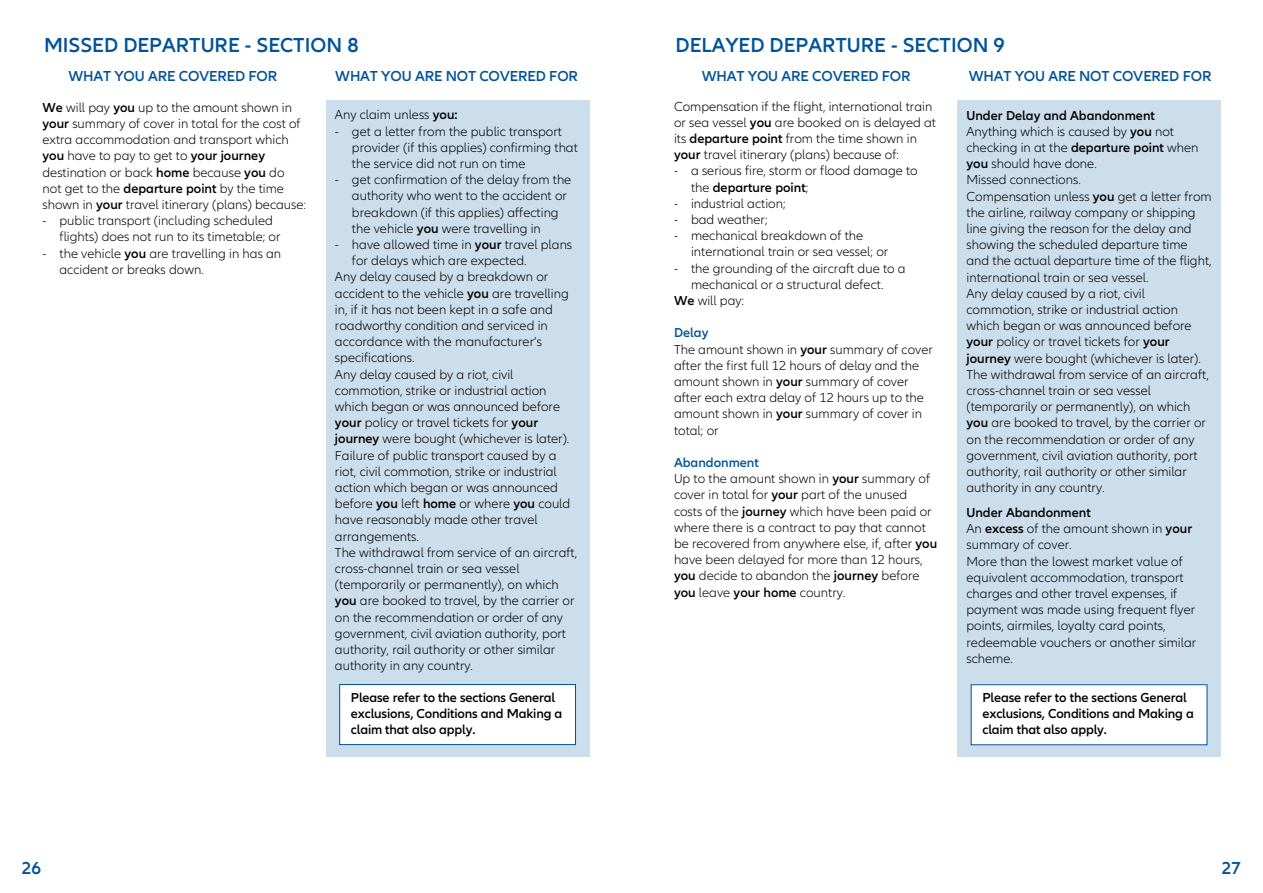
<style>
.page{position:relative;width:1263px;height:893px;background:#fff}
.page>*{position:absolute;margin:0;border:0;box-sizing:border-box;transform-origin:0 0}
.t1{font:600 21px "Allianz Neo";color:#005399}
.t2{font:600 18px "Allianz Neo";color:#005399}
.t3{font:600 15px "Allianz Neo";letter-spacing:-.01em;color:#005399}
.t4{font:300 13.5px/16.2px "Allianz Neo";color:#000}
.t5{font:600 13.5px/16.2px "Allianz Neo";letter-spacing:-.01em;color:#000}
.s1{font-weight:600}
.s2{font-weight:600;color:#005399}
</style>
<div class="page">
<div style="left:326px;top:100px;width:263px;height:657px;background:#ccddeb"></div>
<div style="left:340px;top:684px;width:235px;height:61px;background:#fff"></div>
<div style="left:339px;top:684px;width:237px;height:61px;border:1px solid #005399"></div>
<div style="left:957px;top:100px;width:264px;height:657px;background:#ccddeb"></div>
<div style="left:971px;top:685px;width:236px;height:60px;background:#fff"></div>
<div style="left:971px;top:684px;width:236px;height:61px;border:1px solid #005399"></div>
<h1 class="t1" style="left:44px;top:32px;width:316px">MISSED DEPARTURE - SECTION 8</h1>
<h1 class="t1" style="left:675px;top:32px;width:331px">DELAYED DEPARTURE - SECTION 9</h1>
<p class="t3" style="left:68px;top:68px;width:210px">WHAT YOU ARE COVERED FOR</p>
<p class="t3" style="left:335px;top:68px;width:244px">WHAT YOU ARE NOT COVERED FOR</p>
<p class="t3" style="left:702px;top:68px;width:210px">WHAT YOU ARE COVERED FOR</p>
<p class="t3" style="left:969px;top:68px;width:244px">WHAT YOU ARE NOT COVERED FOR</p>
<p class="t4" style="left:43px;top:100px;width:265px"><span class="s1">We</span> will pay <span class="s1">you</span> up to the amount shown in <span class="s1">your</span> summary of cover in total for the cost of extra accommodation and transport which <span class="s1">you</span> have to pay to get to <span class="s1">your journey </span>destination or back <span class="s1">home</span> because <span class="s1">you</span> do not get to the <span class="s1">departure point</span> by the time shown in <span class="s1">your</span> travel itinerary (plans) because:</p>
<p class="t4" style="left:60px;top:213px;width:223px;text-indent:-17px">- public transport (including scheduled flights) does not run to its timetable; or</p>
<p class="t4" style="left:60px;top:245px;width:223px;text-indent:-17px">- the vehicle <span class="s1">you</span> are travelling in has an accident or breaks down.</p>
<p class="t4" style="left:335px;top:107px;width:124px">Any claim unless <span class="s1">you:</span></p>
<p class="t4" style="left:352px;top:123px;width:227px;text-indent:-17px">- get a letter from the public transport provider (if this applies) confirming that the service did not run on time</p>
<p class="t4" style="left:352px;top:172px;width:221px;text-indent:-17px">- get confirmation of the delay from the authority who went to the accident or breakdown (if this applies) affecting the vehicle <span class="s1">you</span> were travelling in</p>
<p class="t4" style="left:335px;top:237px;width:239px">- have allowed time in <span class="s1">your</span> travel plans</p>
<p class="t4" style="left:352px;top:253px;width:176px">for delays which are expected.</p>
<p class="t4" style="left:335px;top:269px;width:215px">Any delay caused by a breakdown or</p>
<p class="t4" style="left:335px;top:285px;width:235px">accident to the vehicle <span class="s1">you</span> are travelling</p>
<p class="t4" style="left:335px;top:302px;width:219px">in, if it has not been kept in a safe and</p>
<p class="t4" style="left:335px;top:318px;width:214px">roadworthy condition and serviced in</p>
<p class="t4" style="left:335px;top:334px;width:208px">accordance with the manufacturer’s</p>
<p class="t4" style="left:335px;top:350px;width:81px">specifications.</p>
<p class="t4" style="left:335px;top:366px;width:180px">Any delay caused by a riot, civil</p>
<p class="t4" style="left:335px;top:383px;width:213px">commotion, strike or industrial action</p>
<p class="t4" style="left:335px;top:399px;width:227px">which began or was announced before</p>
<p class="t4" style="left:335px;top:415px;width:205px"><span class="s1">your</span> policy or travel tickets for <span class="s1">your</span></p>
<p class="t4" style="left:335px;top:431px;width:236px"><span class="s1">journey</span> were bought (whichever is later).</p>
<p class="t4" style="left:335px;top:447px;width:223px">Failure of public transport caused by a</p>
<p class="t4" style="left:335px;top:464px;width:223px">riot, civil commotion, strike or industrial</p>
<p class="t4" style="left:335px;top:480px;width:224px">action which began or was announced</p>
<p class="t4" style="left:335px;top:496px;width:237px">before <span class="s1">you</span> left <span class="s1">home</span> or where <span class="s1">you</span> could</p>
<p class="t4" style="left:335px;top:512px;width:204px">have reasonably made other travel</p>
<p class="t4" style="left:335px;top:528px;width:86px">arrangements.</p>
<p class="t4" style="left:335px;top:545px;width:244px">The withdrawal from service of an aircraft,</p>
<p class="t4" style="left:335px;top:561px;width:186px">cross-channel train or sea vessel</p>
<p class="t4" style="left:335px;top:577px;width:225px">(temporarily or permanently), on which</p>
<p class="t4" style="left:335px;top:593px;width:241px"><span class="s1">you</span> are booked to travel, by the carrier or</p>
<p class="t4" style="left:335px;top:609px;width:229px">on the recommendation or order of any</p>
<p class="t4" style="left:335px;top:626px;width:233px">government, civil aviation authority, port</p>
<p class="t4" style="left:335px;top:642px;width:222px">authority, rail authority or other similar</p>
<p class="t4" style="left:335px;top:658px;width:140px">authority in any country.</p>
<p class="t5" style="left:351px;top:689px;width:213px">Please refer to the sections General exclusions, Conditions and Making a claim that also apply.</p>
<p class="t4" style="left:674px;top:98px;width:264px">Compensation if the flight, international train or sea vessel <span class="s1">you</span> are booked on is delayed at its <span class="s1">departure point</span> from the time shown in <span class="s1">your</span> travel itinerary (plans) because of:</p>
<p class="t4" style="left:691px;top:163px;width:228px;text-indent:-17px">- a serious fire, storm or flood damage to the <span class="s1">departure point</span>;</p>
<p class="t4" style="left:674px;top:196px;width:113px">- industrial action;</p>
<p class="t4" style="left:674px;top:212px;width:95px">- bad weather;</p>
<p class="t4" style="left:691px;top:228px;width:199px;text-indent:-17px">- mechanical breakdown of the international train or sea vessel; or</p>
<p class="t4" style="left:674px;top:260px;width:233px">- the grounding of the aircraft due to a</p>
<p class="t4" style="left:691px;top:277px;width:194px">mechanical or a structural defect.</p>
<p class="t4" style="left:674px;top:293px;width:72px"><span class="s1">We</span> will pay:</p>
<p class="t4" style="left:674px;top:325px;width:260px"><span class="s2">Delay<br></span>The amount shown in <span class="s1">your</span> summary of cover after the first full 12 hours of delay and the amount shown in <span class="s1">your</span> summary of cover after each extra delay of 12 hours up to the amount shown in <span class="s1">your</span> summary of cover in total; or</p>
<p class="t4" style="left:674px;top:455px;width:265px"><span class="s2">Abandonment<br></span>Up to the amount shown in <span class="s1">your</span> summary of cover in total for <span class="s1">your</span> part of the unused costs of the <span class="s1">journey</span> which have been paid or where there is a contract to pay that cannot be recovered from anywhere else, if, after <span class="s1">you </span>have been delayed for more than 12 hours, <span class="s1">you</span> decide to abandon the <span class="s1">journey</span> before <span class="s1">you</span> leave <span class="s1">your home</span> country.</p>
<p class="t4" style="left:966px;top:107px;width:247px"><span class="s1">Under Delay and Abandonment<br></span>Anything which is caused by <span class="s1">you</span> not checking in at the <span class="s1">departure point</span> when <span class="s1">you</span> should have done.<br>Missed connections.<br>Compensation unless <span class="s1">you</span> get a letter from the airline, railway company or shipping line giving the reason for the delay and showing the scheduled departure time and the actual departure time of the flight, international train or sea vessel.<br>Any delay caused by a riot, civil commotion, strike or industrial action which began or was announced before <span class="s1">your</span> policy or travel tickets for <span class="s1">your journey</span> were bought (whichever is later).<br>The withdrawal from service of an aircraft, cross-channel train or sea vessel (temporarily or permanently), on which <span class="s1">you</span> are booked to travel, by the carrier or on the recommendation or order of any government, civil aviation authority, port authority, rail authority or other similar authority in any country.</p>
<p class="t4" style="left:966px;top:505px;width:231px"><span class="s1">Under Abandonment<br></span>An <span class="s1">excess</span> of the amount shown in <span class="s1">your </span>summary of cover.<br>More than the lowest market value of equivalent accommodation, transport charges and other travel expenses, if payment was made using frequent flyer points, airmiles, loyalty card points, redeemable vouchers or another similar scheme.</p>
<p class="t5" style="left:982px;top:689px;width:213px">Please refer to the sections General exclusions, Conditions and Making a claim that also apply.</p>
<h2 class="t2" style="left:22px;top:858px;width:21px">26</h2>
<h2 class="t2" style="left:1222px;top:858px;width:21px">27</h2>
</div>
